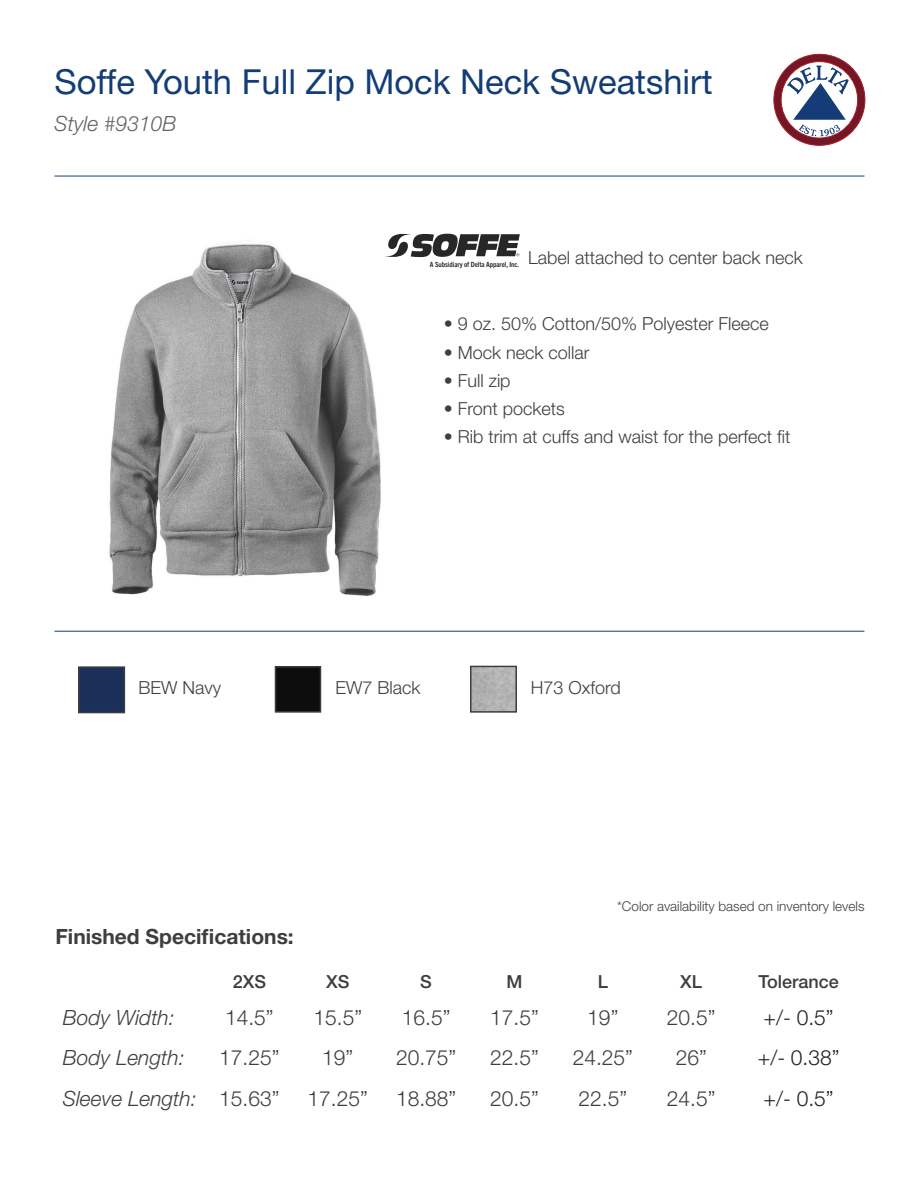
<style>
.page{position:relative;width:918px;height:1188px;background:#fff}
.page>*{position:absolute;margin:0;border:0;box-sizing:border-box;transform-origin:0 0}
.t1{font:34.5px "Helvetica Neue LT Std";color:#133d77}
.t2{font:300 21px "Helvetica Neue LT Std";color:#3e3e3f}
.t3{font:italic 300 21px "Helvetica Neue LT Std";color:#3e3e3f}
.t4{font:700 21px "Helvetica Neue LT Std";color:#3e3e3f}
.t5{font:300 21px "Helvetica Neue LT Std";color:#231f20}
.t6{font:italic 300 21px "Helvetica Neue LT Std";color:#636366}
.t7{font:300 18px "Helvetica Neue LT Std";color:#3e3e3f}
.t8{font:500 18px "Helvetica Neue LT Std";color:#3e3e3f}
.t9{font:300 13.5px "Helvetica Neue LT Std";color:#3e3e3f}
.t10{font:700 condensed 7.2px "Trade Gothic Next LT Pro";color:#231f20}
</style>
<div class="page">
<img style="left:109px;top:233px;width:292px;height:363px">
<svg style="left:773px;top:54px;width:93px;height:92px"></svg>
<hr style="left:54px;top:631px;width:810px;height:1px;background:#153c77">
<hr style="left:54px;top:176px;width:810px;height:1px;background:#153c77">
<div style="left:81px;top:669px;width:41px;height:41px;background:#1a3059"></div>
<div style="left:78px;top:666px;width:47px;height:47px;border:2px solid #3e3e3f"></div>
<div style="left:278px;top:669px;width:40px;height:41px;background:#0d0d0d"></div>
<div style="left:275px;top:666px;width:46px;height:47px;border:2px solid #3e3e3f"></div>
<svg style="left:385px;top:234px;width:135px;height:23px"></svg>
<img style="left:473px;top:669px;width:41px;height:41px">
<div style="left:470px;top:666px;width:47px;height:47px;border:2px solid #3e3e3f"></div>
<p class="t1" style="left:54px;top:61px;width:660px">Soffe Youth Full Zip Mock Neck Sweatshirt</p>
<p class="t6" style="left:54px;top:111px;width:124px">Style #9310B</p>
<p class="t10" style="left:430px;top:259px;width:91px">A Subsidiary of Delta Apparel, Inc.</p>
<p class="t7" style="left:528px;top:247px;width:276px">Label attached to center back neck</p>
<p class="t7" style="left:444px;top:313px;width:327px">• 9 oz. 50% Cotton/50% Polyester Fleece</p>
<p class="t7" style="left:444px;top:341px;width:147px">• Mock neck collar</p>
<p class="t7" style="left:444px;top:369px;width:68px">• Full zip</p>
<p class="t7" style="left:444px;top:398px;width:123px">• Front pockets</p>
<p class="t7" style="left:444px;top:426px;width:348px">• Rib trim at cuffs and waist for the perfect fit</p>
<p class="t7" style="left:138px;top:677px;width:84px">BEW Navy</p>
<p class="t7" style="left:335px;top:677px;width:87px">EW7 Black</p>
<p class="t4" style="left:55px;top:923px;width:240px">Finished Specifications:</p>
<p class="t7" style="left:531px;top:677px;width:92px">H73 Oxford</p>
<p class="t9" style="left:617px;top:898px;width:249px">*Color availability based on inventory levels</p>
<p class="t3" style="left:63px;top:1005px;width:113px">Body Width:</p>
<p class="t3" style="left:63px;top:1045px;width:123px">Body Length:</p>
<p class="t3" style="left:63px;top:1086px;width:135px">Sleeve Length:</p>
<p class="t8" style="left:233px;top:971px;width:35px">2XS</p>
<p class="t8" style="left:326px;top:971px;width:25px">XS</p>
<p class="t8" style="left:420px;top:971px;width:13px">S</p>
<p class="t8" style="left:507px;top:971px;width:18px">M</p>
<p class="t8" style="left:598px;top:971px;width:12px">L</p>
<p class="t8" style="left:680px;top:971px;width:23px">XL</p>
<p class="t8" style="left:758px;top:971px;width:82px">Tolerance</p>
<p class="t2" style="left:225px;top:1005px;width:50px">14.5”</p>
<p class="t2" style="left:219px;top:1045px;width:62px">17.25”</p>
<p class="t2" style="left:219px;top:1085px;width:62px">15.63”</p>
<p class="t2" style="left:313px;top:1005px;width:50px">15.5”</p>
<p class="t2" style="left:322px;top:1045px;width:33px">19”</p>
<p class="t2" style="left:308px;top:1085px;width:62px">17.25”</p>
<p class="t2" style="left:402px;top:1005px;width:50px">16.5”</p>
<p class="t2" style="left:396px;top:1045px;width:62px">20.75”</p>
<p class="t2" style="left:396px;top:1085px;width:62px">18.88”</p>
<p class="t2" style="left:490px;top:1005px;width:50px">17.5”</p>
<p class="t2" style="left:490px;top:1045px;width:50px">22.5”</p>
<p class="t2" style="left:490px;top:1085px;width:50px">20.5”</p>
<p class="t2" style="left:587px;top:1005px;width:33px">19”</p>
<p class="t2" style="left:573px;top:1045px;width:62px">24.25”</p>
<p class="t2" style="left:579px;top:1085px;width:50px">22.5”</p>
<p class="t2" style="left:667px;top:1005px;width:50px">20.5”</p>
<p class="t2" style="left:676px;top:1045px;width:33px">26”</p>
<p class="t2" style="left:667px;top:1085px;width:50px">24.5”</p>
<p class="t5" style="left:764px;top:1005px;width:72px">+/- 0.5”</p>
<p class="t5" style="left:758px;top:1045px;width:83px">+/- 0.38”</p>
<p class="t5" style="left:764px;top:1085px;width:72px">+/- 0.5”</p>
</div>
